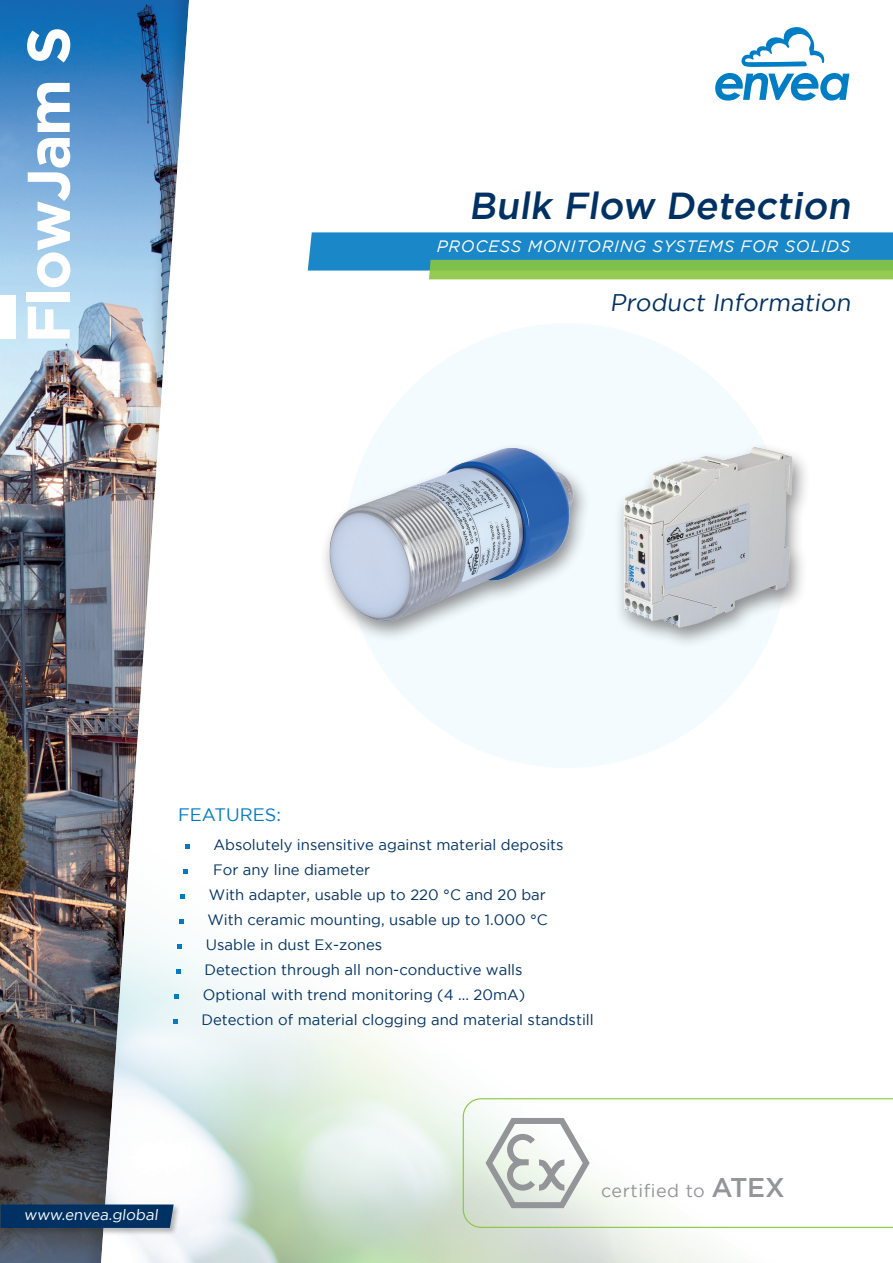
<style>
.page{position:relative;width:893px;height:1263px;background:#fff}
.page>*{position:absolute;margin:0;border:0;box-sizing:border-box;transform-origin:0 0}
.t1{font:700 60px "Gotham";letter-spacing:-.03em;color:#fff}
.t2{font:500 37.5px "Gotham";color:#003163}
.t3{font:24px "Gotham";color:#003163}
.t4{font:18px "Gotham";letter-spacing:.03em;color:#939598}
.TITRES_BLEUS{font:18px "Gotham";color:#007ac2}
.t5{font:italic 16.5px "Gotham";letter-spacing:.04em;color:#fff}
.t6{font:15px "Gotham";color:#003163}
.t7{font:15px "Gotham";color:#fff}
.s1{font-weight:500;font-size:27px}
</style>
<div class="page">
<div style="left:0;top:0;width:191px;height:1263px;background:#231f20;opacity:.15"></div>
<div style="left:345px;top:323px;width:444px;height:445px;background:#f3fbfe;border-radius:50%"></div>
<div style="left:0;top:1203px;width:181px;height:33px;background:#231f20;opacity:.31"></div>
<svg style="left:0;top:1204px;width:174px;height:24px;background:#063565"></svg>
<svg style="left:463px;top:1098px;width:430px;height:130px"></svg>
<svg style="left:308px;top:232px;width:585px;height:47px;background:#49a0a3"></svg>
<svg style="left:715px;top:73px;width:134px;height:28px"></svg>
<svg style="left:741px;top:27px;width:84px;height:40px"></svg>
<svg style="left:485px;top:1118px;width:105px;height:90px"></svg>
<svg style="left:185px;top:844px;width:4px;height:4px"></svg>
<svg style="left:184px;top:869px;width:4px;height:4px"></svg>
<svg style="left:181px;top:894px;width:4px;height:4px"></svg>
<svg style="left:179px;top:919px;width:4px;height:4px"></svg>
<svg style="left:178px;top:944px;width:4px;height:4px"></svg>
<svg style="left:176px;top:969px;width:4px;height:4px"></svg>
<svg style="left:175px;top:994px;width:4px;height:4px"></svg>
<svg style="left:173px;top:1019px;width:4px;height:4px"></svg>
<div style="left:0;top:296px;width:15px;height:43px;background:#fff"></div>
<div style="left:320px;top:442px;width:491px;height:207px;background:#f3fbfe"></div>
<img style="left:320px;top:442px;width:491px;height:200px">
<p class="t1" style="left:14px;top:344px;width:319px;rotate:-90deg">FlowJam S</p>
<p class="t2" style="left:469px;top:185px;width:389px">Bulk Flow Detection</p>
<p class="t5" style="left:437px;top:237px;width:415px">PROCESS MONITORING SYSTEMS FOR SOLIDS</p>
<h3 class="t3" style="left:610px;top:289px;width:246px">Product Information</h3>
<p class="TITRES_BLEUS" style="left:178px;top:805px;width:104px">FEATURES:</p>
<p class="t6" style="left:213px;top:837px;width:352px">Absolutely insensitive against material deposits</p>
<p class="t6" style="left:213px;top:862px;width:159px">For any line diameter</p>
<p class="t6" style="left:209px;top:887px;width:339px">With adapter, usable up to 220 °C and 20 bar</p>
<p class="t6" style="left:207px;top:912px;width:342px">With ceramic mounting, usable up to 1.000 °C</p>
<p class="t6" style="left:206px;top:937px;width:178px">Usable in dust Ex-zones</p>
<p class="t6" style="left:204px;top:962px;width:320px">Detection through all non-conductive walls</p>
<p class="t6" style="left:203px;top:987px;width:324px">Optional with trend monitoring (4 ... 20mA)</p>
<p class="t6" style="left:201px;top:1012px;width:394px">Detection of material clogging and material standstill</p>
<p class="t7" style="left:24px;top:1207px;width:138px">www.envea.global</p>
<p class="t4" style="left:601px;top:1180px;width:185px">certified to <span class="s1">ATEX</span></p>
</div>
